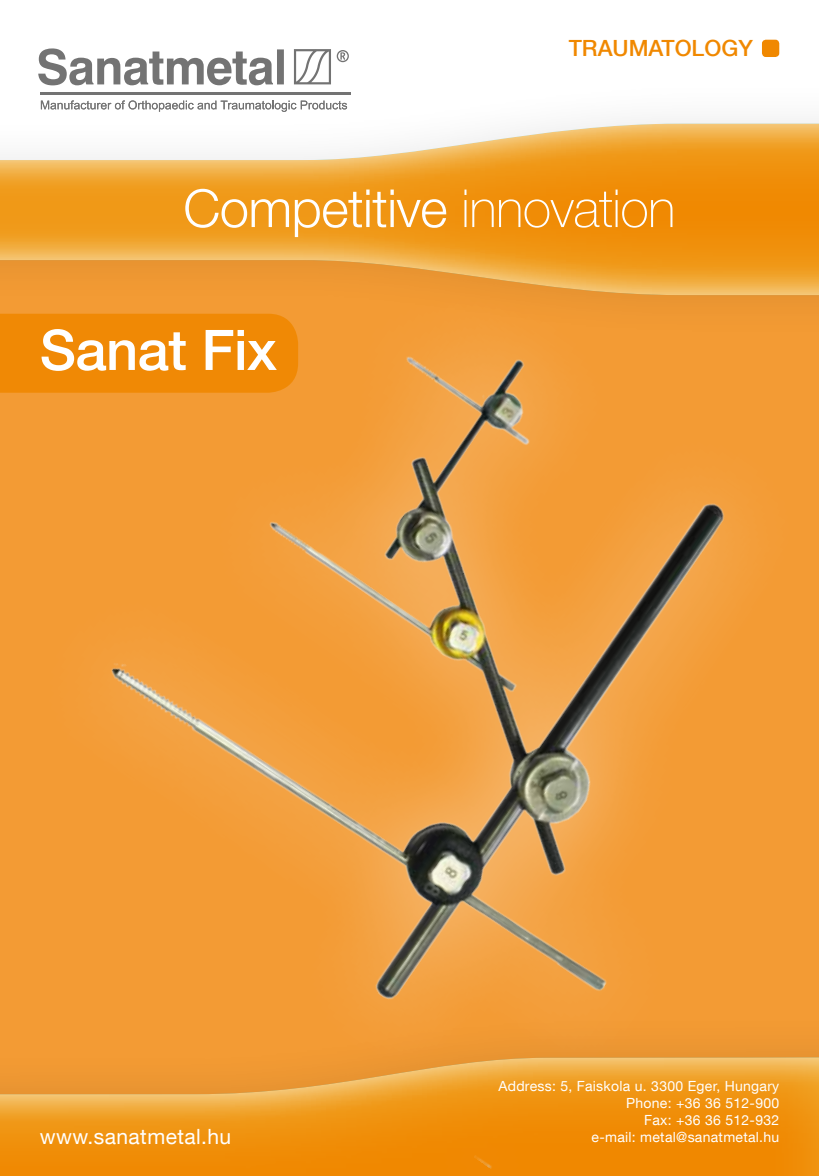
<style>
.page{position:relative;width:819px;height:1176px;background:#fff}
.page>*{position:absolute;margin:0;border:0;box-sizing:border-box;transform-origin:0 0}
.t1{font:500 56px "Helvetica Neue LT Com";color:#fff}
.t2{font:300 52.5px "Helvetica Neue LT Com";letter-spacing:-.01em;color:#fff}
.t3{font:500 22.4px "Helvetica Neue LT Com";color:#f08800}
.t4{font:21px "Helvetica Neue LT Com";letter-spacing:.02em;color:#fff}
.t5{font:14px/16.8px "Helvetica Neue LT Com";letter-spacing:.02em;color:#fff;text-align:right}
.s1{font-weight:100}
</style>
<div class="page">
<div style="left:0;top:120px;width:819px;height:175px;background:#fff;opacity:.75"></div>
<div style="left:762px;top:40px;width:17px;height:17px;background:#f08800;border-radius:4px"></div>
<svg style="left:38px;top:48px;width:246px;height:37px"></svg>
<svg style="left:294px;top:49px;width:37px;height:35px"></svg>
<hr style="left:40px;top:92px;width:311px;height:3px;background:#000">
<svg style="left:337px;top:50px;width:12px;height:12px"></svg>
<svg style="left:41px;top:100px;width:306px;height:12px"></svg>
<img style="left:0;top:141px;width:819px;height:1030px">
<h3 class="t3" style="left:568px;top:35px;width:186px">TRAUMATOLOGY</h3>
<h2 class="t2" style="left:183px;top:176px;width:493px">Competitive <span class="s1">innovation</span></h2>
<h1 class="t1" style="left:40px;top:316px;width:239px">SANAT FIX</h1>
<h3 class="t4" style="left:40px;top:1123px;width:193px">www.sanatmetal.hu</h3>
<p class="t5" style="left:498px;top:1077px;width:282px">Address: 5, Faiskola u. 3300 Eger, Hungary<br>Phone: +36 36 512-900<br>Fax: +36 36 512-932<br>e-mail: metal@sanatmetal.hu</p>
</div>
